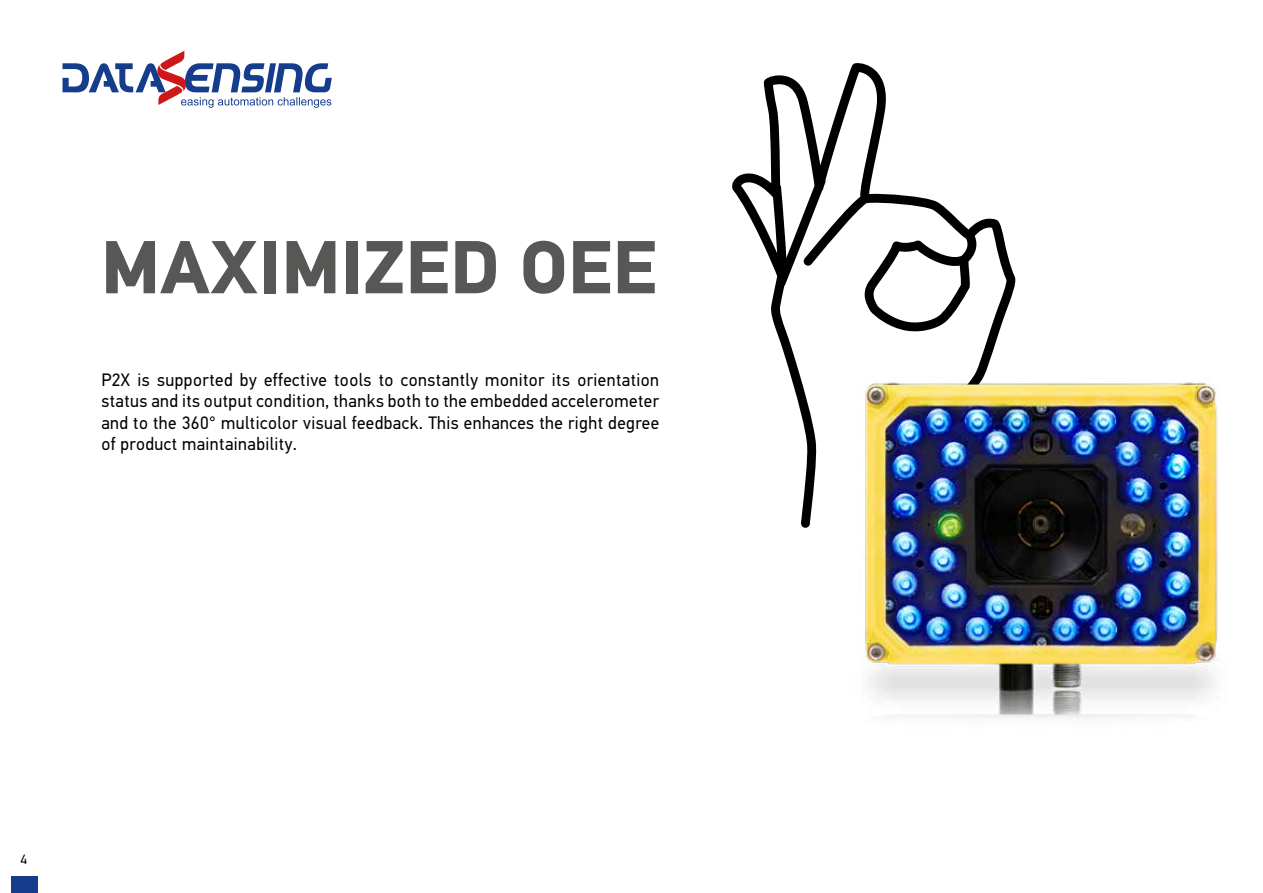
<style>
.page{position:relative;width:1263px;height:893px;background:#fff}
.page>*{position:absolute;margin:0;border:0;box-sizing:border-box;transform-origin:0 0}
.t1{font:700 75px "PF Din Text Pro";letter-spacing:.01em;color:#575756}
.t2{font:18px/21.6px "PF Din Text Pro";letter-spacing:.025em;color:#000;text-align:justify}
.t3{font:13.5px "PF Din Text Pro";color:#000}
</style>
<div class="page">
<svg style="left:63px;top:51px;width:269px;height:57px"></svg>
<div style="left:11px;top:876px;width:26px;height:17px;background:#153d8c"></div>
<svg style="left:732px;top:63px;width:284px;height:244px"></svg>
<img style="left:771px;top:307px;width:448px;height:412px">
<h1 class="t1" style="left:101px;top:222px;width:557px">MAXIMIZED OEE</h1>
<p class="t2" style="left:101px;top:369px;width:559px">P2X is supported by effective tools to constantly monitor its orientation status and its output condition, thanks both to the embedded accelerometer and to the 360° multicolor visual feedback. This enhances the right degree of product maintainability.</p>
<p class="t3" style="left:21px;top:851px;width:8px">4</p>
</div>
